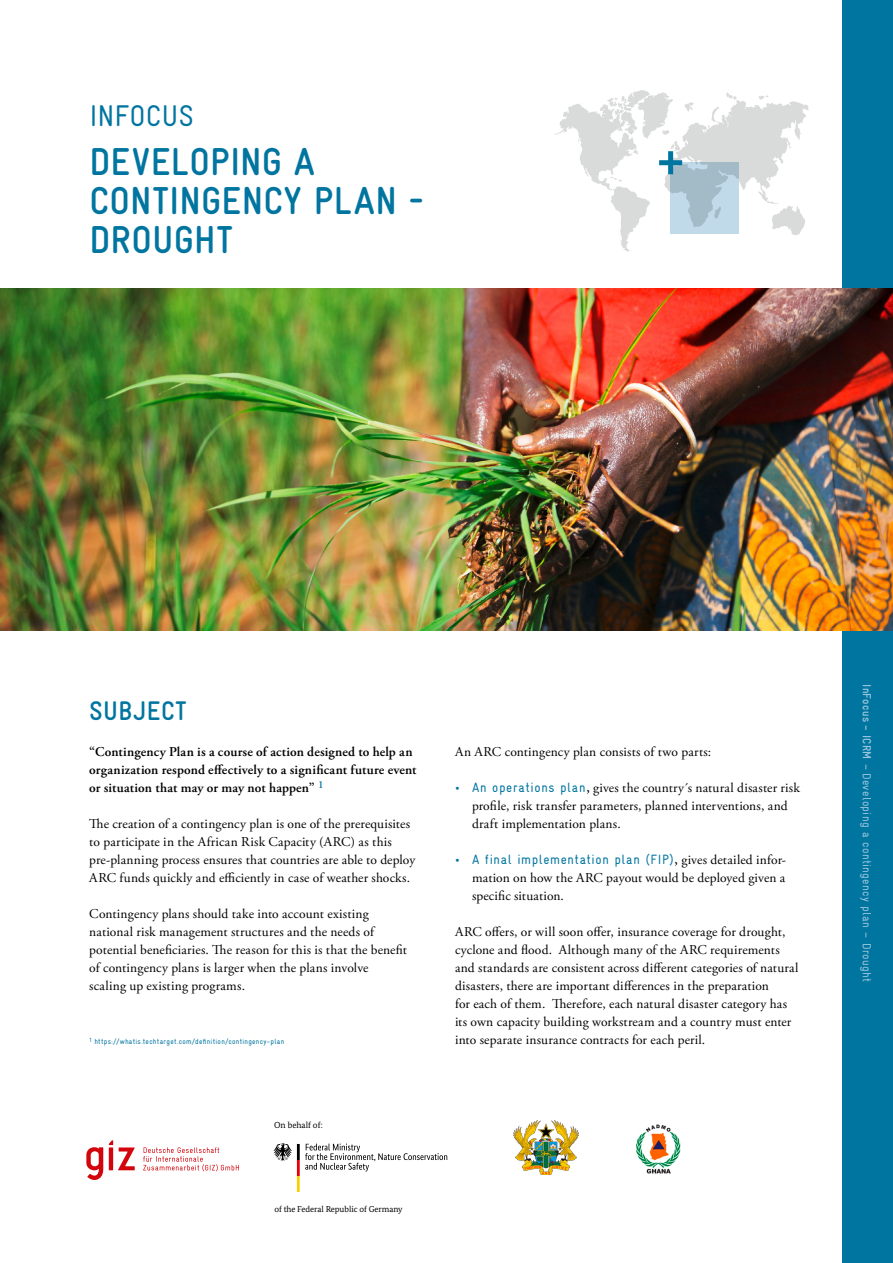
<style>
.page{position:relative;width:893px;height:1263px;background:#fff}
.page>*{position:absolute;margin:0;border:0;box-sizing:border-box;transform-origin:0 0}
.t1{font:700 condensed 39px/39px "GIZ Gravur Pro";letter-spacing:.01em;color:#0075a0}
.t2{font:condensed 30px "GIZ Gravur Pro";letter-spacing:.01em;color:#0075a0}
.t3{font:700 condensed 27px "GIZ Gravur Pro";letter-spacing:.02em;color:#0075a0}
.t4{font:13.5px/18px "Adobe Garamond Pro";letter-spacing:.01em;color:#000}
.t5{font:600 13.5px/18px "Adobe Garamond Pro";letter-spacing:.01em;color:#000}
.t6{font:condensed 13.5px "GIZ Gravur Pro";letter-spacing:.05em;color:#0075a0}
.t7{font:condensed 12px "GIZ Gravur Pro";letter-spacing:.03em;color:#98c4db}
.t8{font:8.85px "Bundes Serif";color:#000}
.t9{font:8.7px "Bundes Serif";letter-spacing:-.005em;color:#000}
.t10{font:condensed 7.5px "GIZ Gravur Pro";letter-spacing:.04em;color:#0075a0}
.s1{font-weight:700;font-size:18px;color:#0075a0}
.s2{font-family:"GIZ Gravur Pro";font-stretch:condensed;color:#0075a0}
.s3{font-weight:600}
.s4{font-family:"Adobe Garamond Pro";font-weight:700;font-stretch:normal;font-size:18px}
.s5{font-family:"Adobe Garamond Pro";font-weight:600;font-stretch:normal;color:#000}
.s6{font-family:"Adobe Garamond Pro";font-stretch:normal;color:#000}
.s7{font-weight:700}
</style>
<div class="page">
<div style="left:842px;top:0;width:51px;height:1263px;background:#0075a0"></div>
<svg style="left:555px;top:90px;width:254px;height:162px"></svg>
<img style="left:0;top:288px;width:893px;height:342px">
<svg style="left:671px;top:163px;width:68px;height:71px;fill:#bad4e2"></svg>
<div style="left:659px;top:160px;width:23px;height:5px;background:#0075a0"></div>
<div style="left:668px;top:151px;width:5px;height:23px;background:#0075a0"></div>
<img style="left:514px;top:1121px;width:65px;height:54px">
<img style="left:636px;top:1124px;width:45px;height:49px">
<svg style="left:86px;top:1147px;width:17px;height:33px"></svg>
<svg style="left:109px;top:1140px;width:26px;height:30px"></svg>
<svg style="left:143px;top:1147px;width:96px;height:24px"></svg>
<svg style="left:273px;top:1143px;width:174px;height:49px"></svg>
<h2 class="t2" style="left:89px;top:98px;width:106px">INFOCUS</h2>
<h1 class="t1" style="left:89px;top:142px;width:336px">DEVELOPING A<br>CONTINGENCY PLAN -<br>DROUGHT</h1>
<h3 class="t3" style="left:89px;top:695px;width:99px">SUBJECT</h3>
<p class="t5" style="left:89px;top:743px;width:329px">“Contingency Plan is a course of action designed to help an organization respond effectively to a significant future event or situation that may or may not happen” <sup>1</sup></p>
<p class="t4" style="left:89px;top:815px;width:327px">The creation of a contingency plan is one of the prerequisites to participate in the African Risk Capacity (ARC) as this pre-planning process ensures that countries are able to deploy ARC funds quickly and efficiently in case of weather shocks.</p>
<p class="t4" style="left:89px;top:905px;width:319px">Contingency plans should take into account existing national risk management structures and the needs of potential beneficiaries. The reason for this is that the benefit of contingency plans is larger when the plans involve scaling up existing programs.</p>
<p class="t10" style="left:89px;top:1037px;width:197px"><sup>1</sup> https://whatis.techtarget.com/definition/contingency-plan</p>
<p class="t8" style="left:274px;top:1120px;width:50px">On behalf of:</p>
<p class="t9" style="left:274px;top:1203px;width:130px">of the Federal Republic of Germany</p>
<p class="t4" style="left:455px;top:743px;width:258px">An ARC contingency plan consists of two parts:</p>
<p class="t4" style="left:472px;top:779px;width:329px;text-indent:-17px"><span class="s1">·</span> <span class="s2">An operations plan</span><span class="s3">,</span> gives the country´s natural disaster risk profile, risk transfer parameters, planned interventions, and draft implementation plans.</p>
<p class="t6" style="left:455px;top:852px;width:333px"><span class="s4">·</span> A final implementation plan (FIP)<span class="s5">,</span> <span class="s6">gives detailed infor-</span></p>
<p class="t4" style="left:472px;top:869px;width:315px">mation on how the ARC payout would be deployed given a specific situation.</p>
<p class="t4" style="left:455px;top:923px;width:345px">ARC offers, or will soon offer, insurance coverage for drought, cyclone and flood. Although many of the ARC requirements and standards are consistent across different categories of natural disasters, there are important differences in the preparation<br>for each of them. Therefore, each natural disaster category has its own capacity building workstream and a country must enter into separate insurance contracts for each peril.</p>
<p class="t7" style="left:874px;top:684px;width:300px;rotate:90deg"><span class="s7">InFocus – ICRM</span> – Developing a contingency plan – Drought</p>
</div>
